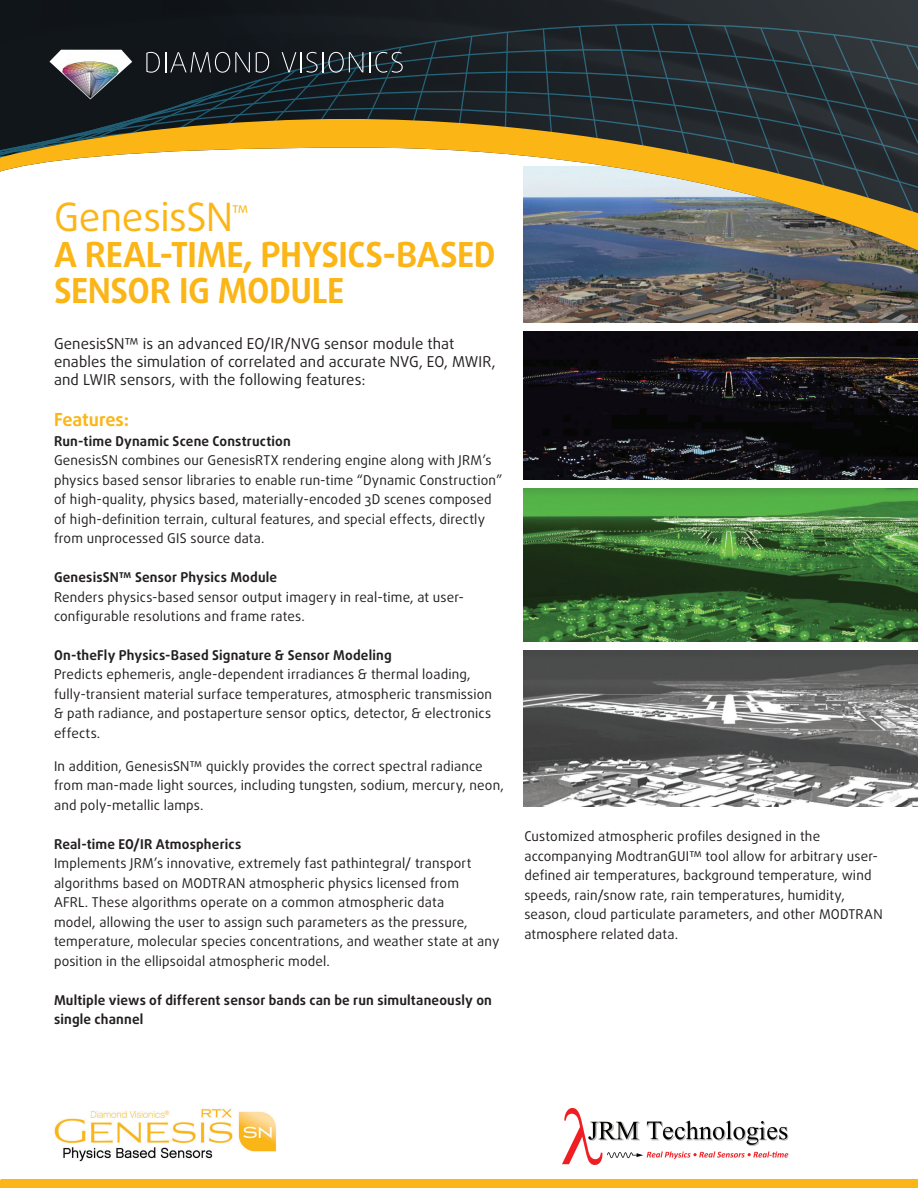
<style>
.page{position:relative;width:918px;height:1188px;background:#fff}
.page>*{position:absolute;margin:0;border:0;box-sizing:border-box;transform-origin:0 0}
.t1{font:39px "Daxline Pro";letter-spacing:-.01em;color:#fbb516}
.t2{font:700 34.5px/36px "Daxline Pro";letter-spacing:-.015em;color:#fbb516}
.t3{font:700 18px "Daxline Pro";letter-spacing:-.005em;color:#fbb516}
.t4{font:17.55px "Daxline Pro";color:#fbb516}
.t5{font:15px/18px "Daxline Pro";letter-spacing:.005em;color:#231f20}
.t6{font:13.5px/19.5px "Daxline Pro";letter-spacing:.01em;color:#231f20}
.t7{font:700 13.5px/19.5px "Daxline Pro";letter-spacing:.015em;color:#231f20}
</style>
<div class="page">
<img style="left:54px;top:1109px;width:223px;height:53px">
<div style="left:1px;top:1179px;width:917px;height:9px;background:#fcb614"></div>
<img style="left:562px;top:1108px;width:227px;height:57px">
<img style="left:524px;top:250px;width:394px;height:557px">
<div style="left:518px;top:323px;width:400px;height:8px;background:#fff"></div>
<div style="left:518px;top:480px;width:400px;height:7px;background:#fff"></div>
<div style="left:518px;top:643px;width:400px;height:7px;background:#fff"></div>
<div style="left:0;top:1180px;width:918px;height:8px;background:#fbb516"></div>
<svg style="left:0;top:0;width:918px;height:24px"></svg>
<svg style="left:0;top:24px;width:578px;height:87px"></svg>
<svg style="left:578px;top:24px;width:340px;height:87px"></svg>
<svg style="left:542px;top:28px;width:18px;height:83px"></svg>
<svg style="left:502px;top:31px;width:7px;height:80px"></svg>
<svg style="left:447px;top:35px;width:26px;height:76px"></svg>
<svg style="left:438px;top:111px;width:480px;height:139px"></svg>
<svg style="left:0;top:40px;width:438px;height:132px"></svg>
<h1 class="t1" style="left:54px;top:191px;width:180px">GenesisSN</h1>
<p class="t4" style="left:232px;top:200px;width:18px">™</p>
<h2 class="t2" style="left:54px;top:237px;width:443px">A REAL-TIME, PHYSICS-BASED<br>SENSOR IG MODULE</h2>
<p class="t5" style="left:54px;top:335px;width:443px">GenesisSN™ is an advanced EO/IR/NVG sensor module that enables the simulation of correlated and accurate NVG, EO, MWIR, and LWIR sensors, with the following features:</p>
<h3 class="t3" style="left:54px;top:408px;width:77px">Features:</h3>
<p class="t7" style="left:54px;top:431px;width:238px">Run-time Dynamic Scene Construction</p>
<p class="t6" style="left:54px;top:451px;width:450px">GenesisSN combines our GenesisRTX rendering engine along with JRM’s physics based sensor libraries to enable run-time “Dynamic Construction” of high-quality, physics based, materially-encoded 3D scenes composed of high-definition terrain, cultural features, and special effects, directly from unprocessed GIS source data.</p>
<p class="t7" style="left:54px;top:568px;width:225px">GenesisSN™ Sensor Physics Module</p>
<p class="t6" style="left:54px;top:587px;width:411px">Renders physics-based sensor output imagery in real-time, at user&shy;configurable resolutions and frame rates.</p>
<p class="t7" style="left:54px;top:645px;width:339px">On-theFly Physics-Based Signature &amp; Sensor Modeling</p>
<p class="t6" style="left:54px;top:665px;width:440px">Predicts ephemeris, angle-dependent irradiances &amp; thermal loading, fully-transient material surface temperatures, atmospheric transmission &amp; path radiance, and postaperture sensor optics, detector, &amp; electronics effects.</p>
<p class="t6" style="left:54px;top:756px;width:451px">In addition, GenesisSN™ quickly provides the correct spectral radiance from man-made light sources, including tungsten, sodium, mercury, neon, and poly-metallic lamps.</p>
<p class="t7" style="left:54px;top:834px;width:189px">Real-time EO/IR Atmospherics</p>
<p class="t6" style="left:54px;top:854px;width:447px">Implements JRM’s innovative, extremely fast pathintegral/ transport algorithms based on MODTRAN atmospheric physics licensed from<br>AFRL. These algorithms operate on a common atmospheric data<br>model, allowing the user to assign such parameters as the pressure, temperature, molecular species concentrations, and weather state at any position in the ellipsoidal atmospheric model.</p>
<p class="t7" style="left:54px;top:990px;width:440px">Multiple views of different sensor bands can be run simultaneously on single channel</p>
<p class="t6" style="left:524px;top:827px;width:360px">Customized atmospheric profiles designed in the accompanying ModtranGUI™ tool allow for arbitrary user&shy;defined air temperatures, background temperature, wind speeds, rain/snow rate, rain temperatures, humidity, season, cloud particulate parameters, and other MODTRAN atmosphere related data.</p>
</div>
